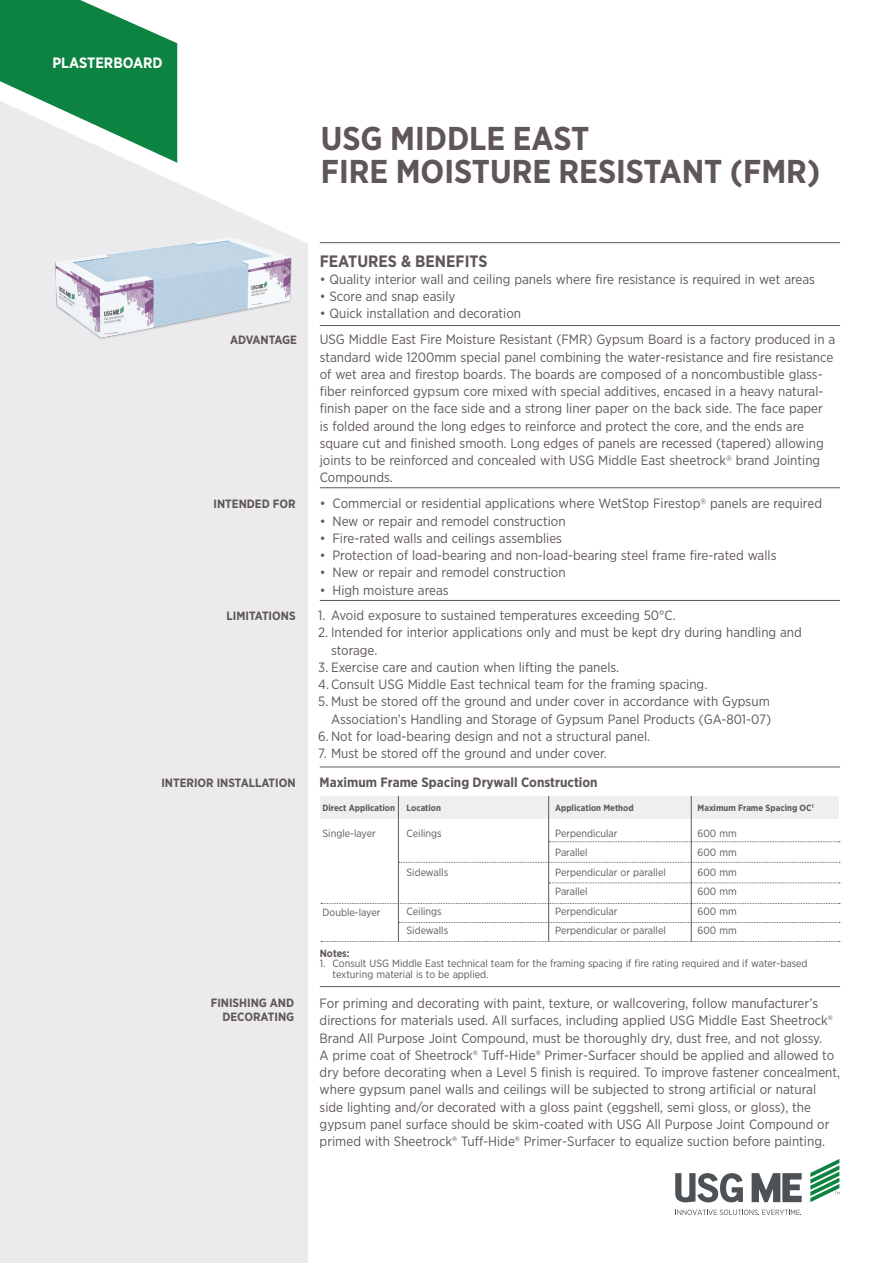
<style>
.page{position:relative;width:893px;height:1263px;background:#fff}
.page>*{position:absolute;margin:0;border:0;box-sizing:border-box;transform-origin:0 0}
.t1{font:700 33px "Gotham Narrow";color:#5f565c}
.Helvetica_light_10pt{font:700 16.5px "Gotham Narrow";color:#5f565c}
.t2{font:700 15px "Gotham Narrow";color:#fff}
.Helvetica_light_10pt-2{font:13.5px/17.2px "Gotham Narrow";color:#5f565c}
.Helvetica_light_10pt-3{font:700 13.5px "Gotham Narrow";color:#5f565c}
.Helvetica_light_10pt-4{font:700 12px "Gotham Narrow";color:#5f565c}
.Helvetica_light_10pt-5{font:700 12px "Gotham Narrow";letter-spacing:-.02em;color:#5f565c}
.Helvetica_light_10pt-6{font:10.5px/10.5px "Gotham Narrow";color:#5f565c}
.Helvetica_light_10pt-7{font:700 10.5px "Gotham Narrow";color:#5f565c}
.Helvetica_light_10pt-8{font:700 9px "Gotham Narrow";color:#5f565c}
.Helvetica_light_10pt-9{font:700 5.25px "Gotham Narrow";color:#5f565c}
</style>
<div class="page">
<svg style="left:0;top:0;width:177px;height:101px;background:#2e945a"></svg>
<svg style="left:677px;top:1209px;width:124px;height:6px"></svg>
<svg style="left:675px;top:1173px;width:68px;height:29px"></svg>
<svg style="left:752px;top:1173px;width:50px;height:29px"></svg>
<svg style="left:810px;top:1159px;width:29px;height:43px"></svg>
<div style="left:0;top:101px;width:308px;height:1162px;background:#ebeaec"></div>
<hr style="left:320px;top:242px;width:520px;height:1px;background:#5f565c">
<hr style="left:320px;top:325px;width:520px;height:1px;background:#5f565c">
<hr style="left:320px;top:487px;width:520px;height:1px;background:#5f565c">
<hr style="left:320px;top:600px;width:520px;height:1px;background:#5f565c">
<hr style="left:320px;top:766px;width:520px;height:1px;background:#5f565c">
<img style="left:39px;top:231px;width:257px;height:120px">
<hr style="left:320px;top:986px;width:520px;height:1px;background:#5f565c">
<div style="left:320px;top:796px;width:519px;height:23px;background:#efeef0"></div>
<svg style="left:549px;top:841px;width:291px;height:1px"></svg>
<svg style="left:399px;top:862px;width:441px;height:1px"></svg>
<svg style="left:549px;top:882px;width:291px;height:1px"></svg>
<svg style="left:321px;top:903px;width:519px;height:1px"></svg>
<svg style="left:399px;top:922px;width:441px;height:1px"></svg>
<svg style="left:321px;top:941px;width:519px;height:1px"></svg>
<hr style="left:398px;top:796px;width:1px;height:145px;background:#5f565c">
<hr style="left:548px;top:796px;width:1px;height:145px;background:#5f565c">
<hr style="left:691px;top:796px;width:1px;height:145px;background:#5f565c">
<p class="t2" style="left:52px;top:53px;width:112px">PLASTERBOARD</p>
<p class="t1" style="left:321px;top:117px;width:270px">USG MIDDLE EAST</p>
<p class="t1" style="left:321px;top:150px;width:501px">FIRE MOISTURE RESISTANT (FMR)</p>
<p class="Helvetica_light_10pt-5" style="left:230px;top:332px;width:69px">ADVANTAGE</p>
<p class="Helvetica_light_10pt-4" style="left:213px;top:496px;width:84px">INTENDED FOR</p>
<p class="Helvetica_light_10pt-4" style="left:227px;top:608px;width:71px">LIMITATIONS</p>
<p class="Helvetica_light_10pt-4" style="left:161px;top:775px;width:136px">INTERIOR INSTALLATION</p>
<p class="Helvetica_light_10pt-4" style="left:211px;top:995px;width:85px">FINISHING AND</p>
<p class="Helvetica_light_10pt-4" style="left:222px;top:1009px;width:73px">DECORATING</p>
<p class="Helvetica_light_10pt" style="left:320px;top:250px;width:169px">FEATURES &amp; BENEFITS</p>
<p class="Helvetica_light_10pt-2" style="left:320px;top:270px;width:497px">• Quality interior wall and ceiling panels where fire resistance is required in wet areas</p>
<p class="Helvetica_light_10pt-2" style="left:320px;top:288px;width:137px">• Score and snap easily</p>
<p class="Helvetica_light_10pt-2" style="left:320px;top:305px;width:203px">• Quick installation and decoration</p>
<p class="Helvetica_light_10pt-2" style="left:320px;top:331px;width:517px">USG Middle East Fire Moisture Resistant (FMR) Gypsum Board is a factory produced in a standard wide 1200mm special panel combining the water-resistance and fire resistance of wet area and firestop boards. The boards are composed of a noncombustible glass&shy;fiber reinforced gypsum core mixed with special additives, encased in a heavy natural&shy;finish paper on the face side and a strong liner paper on the back side. The face paper<br>is folded around the long edges to reinforce and protect the core, and the ends are square cut and finished smooth. Long edges of panels are recessed (tapered) allowing joints to be reinforced and concealed with USG Middle East sheetrock<sup>®</sup> brand Jointing Compounds.</p>
<p class="Helvetica_light_10pt-2" style="left:320px;top:495px;width:504px">• Commercial or residential applications where WetStop Firestop<sup>®</sup> panels are required</p>
<p class="Helvetica_light_10pt-2" style="left:320px;top:512px;width:247px">• New or repair and remodel construction</p>
<p class="Helvetica_light_10pt-2" style="left:320px;top:529px;width:244px">• Fire-rated walls and ceilings assemblies</p>
<p class="Helvetica_light_10pt-2" style="left:320px;top:546px;width:458px">• Protection of load-bearing and non-load-bearing steel frame fire-rated walls</p>
<p class="Helvetica_light_10pt-2" style="left:320px;top:564px;width:247px">• New or repair and remodel construction</p>
<p class="Helvetica_light_10pt-2" style="left:320px;top:581px;width:130px">• High moisture areas</p>
<p class="Helvetica_light_10pt-2" style="left:318px;top:606px;width:359px">1. Avoid exposure to sustained temperatures exceeding 50°C.</p>
<p class="Helvetica_light_10pt-2" style="left:331px;top:624px;width:472px;text-indent:-13px">2. Intended for interior applications only and must be kept dry during handling and storage.</p>
<p class="Helvetica_light_10pt-2" style="left:318px;top:658px;width:302px">3. Exercise care and caution when lifting the panels.</p>
<p class="Helvetica_light_10pt-2" style="left:318px;top:675px;width:391px">4.Consult USG Middle East technical team for the framing spacing.</p>
<p class="Helvetica_light_10pt-2" style="left:318px;top:693px;width:454px;text-align:right">5. Must be stored off the ground and under cover in accordance with Gypsum<br>Association’s Handling and Storage of Gypsum Panel Products (GA-801-07)</p>
<p class="Helvetica_light_10pt-2" style="left:318px;top:727px;width:333px">6. Not for load-bearing design and not a structural panel.</p>
<p class="Helvetica_light_10pt-2" style="left:318px;top:744px;width:290px">7. Must be stored off the ground and under cover.</p>
<p class="Helvetica_light_10pt-3" style="left:320px;top:773px;width:280px">Maximum Frame Spacing Drywall Construction</p>
<p class="Helvetica_light_10pt-8" style="left:322px;top:802px;width:74px">Direct Application</p>
<p class="Helvetica_light_10pt-9" style="left:812px;top:803px;width:3px">1</p>
<p class="Helvetica_light_10pt-8" style="left:406px;top:802px;width:36px">Location</p>
<p class="Helvetica_light_10pt-8" style="left:555px;top:802px;width:80px">Application Method</p>
<p class="Helvetica_light_10pt-8" style="left:698px;top:802px;width:116px">Maximum Frame Spacing OC</p>
<p class="Helvetica_light_10pt-6" style="left:322px;top:827px;width:55px">Single-layer</p>
<p class="Helvetica_light_10pt-6" style="left:322px;top:907px;width:59px">Double-layer</p>
<p class="Helvetica_light_10pt-6" style="left:406px;top:828px;width:37px">Ceilings</p>
<p class="Helvetica_light_10pt-6" style="left:406px;top:867px;width:43px">Sidewalls</p>
<p class="Helvetica_light_10pt-6" style="left:406px;top:906px;width:37px">Ceilings</p>
<p class="Helvetica_light_10pt-6" style="left:406px;top:925px;width:43px">Sidewalls</p>
<p class="Helvetica_light_10pt-6" style="left:555px;top:828px;width:64px">Perpendicular</p>
<p class="Helvetica_light_10pt-6" style="left:555px;top:847px;width:34px">Parallel</p>
<p class="Helvetica_light_10pt-6" style="left:555px;top:867px;width:112px">Perpendicular or parallel</p>
<p class="Helvetica_light_10pt-6" style="left:555px;top:886px;width:34px">Parallel</p>
<p class="Helvetica_light_10pt-6" style="left:555px;top:906px;width:64px">Perpendicular</p>
<p class="Helvetica_light_10pt-6" style="left:555px;top:925px;width:112px">Perpendicular or parallel</p>
<p class="Helvetica_light_10pt-6" style="left:698px;top:828px;width:41px">600 mm</p>
<p class="Helvetica_light_10pt-6" style="left:698px;top:847px;width:41px">600 mm</p>
<p class="Helvetica_light_10pt-6" style="left:698px;top:867px;width:41px">600 mm</p>
<p class="Helvetica_light_10pt-6" style="left:698px;top:886px;width:41px">600 mm</p>
<p class="Helvetica_light_10pt-6" style="left:698px;top:906px;width:41px">600 mm</p>
<p class="Helvetica_light_10pt-6" style="left:698px;top:925px;width:41px">600 mm</p>
<p class="Helvetica_light_10pt-7" style="left:320px;top:946px;width:31px">Notes:</p>
<p class="Helvetica_light_10pt-6" style="left:333px;top:958px;width:477px;text-indent:-13px">1. Consult USG Middle East technical team for the framing spacing if fire rating required and if water-based texturing material is to be applied.</p>
<p class="Helvetica_light_10pt-2" style="left:320px;top:994px;width:522px">For priming and decorating with paint, texture, or wallcovering, follow manufacturer’s directions for materials used. All surfaces, including applied USG Middle East Sheetrock® Brand All Purpose Joint Compound, must be thoroughly dry, dust free, and not glossy.<br>A prime coat of Sheetrock® Tuff-Hide® Primer-Surfacer should be applied and allowed to dry before decorating when a Level 5 finish is required. To improve fastener concealment, where gypsum panel walls and ceilings will be subjected to strong artificial or natural side lighting and/or decorated with a gloss paint (eggshell, semi gloss, or gloss), the gypsum panel surface should be skim-coated with USG All Purpose Joint Compound or primed with Sheetrock® Tuff-Hide® Primer-Surfacer to equalize suction before painting.</p>
</div>
